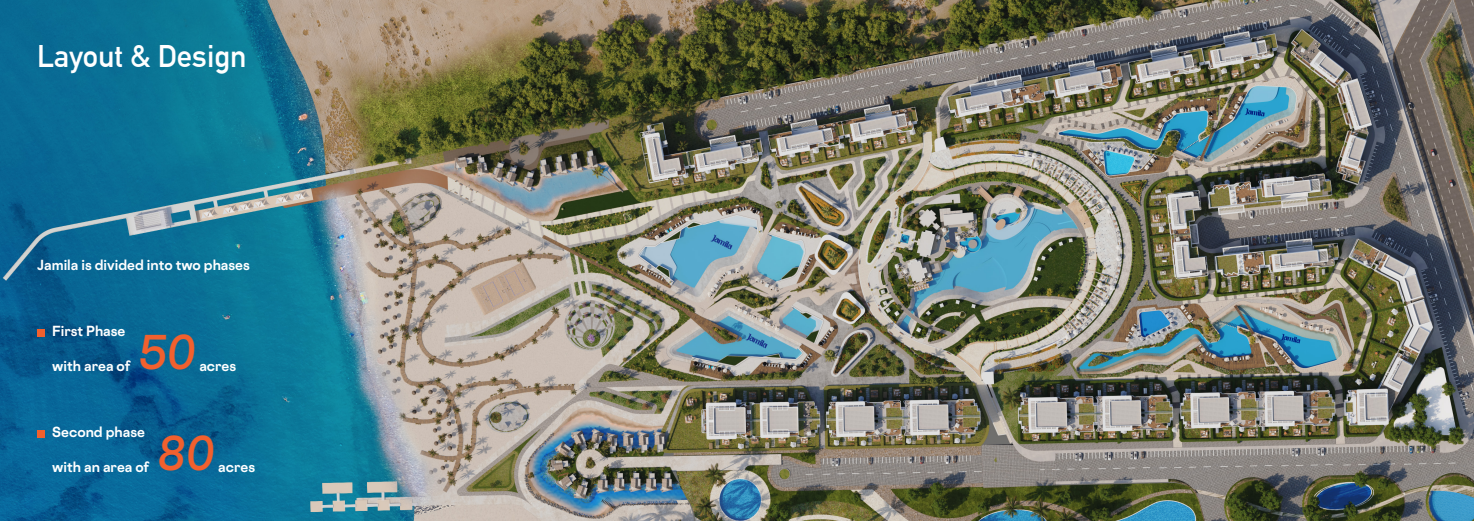
<style>
.page{position:relative;width:1474px;height:521px;background:#fff}
.page>*{position:absolute;margin:0;border:0;box-sizing:border-box;transform-origin:0 0}
.t1{font:italic 600 43.75px "Cosmica";color:#f1602e}
.Paragraph_Style_1{font:700 30.62px "DIN Alternate";color:#fff}
.t2{font:700 13.12px "Cosmica";color:#fff}
</style>
<div class="page">
<img style="left:0;top:0;width:1473px;height:521px">
<div style="left:37px;top:329px;width:8px;height:7px;background:#f1602e"></div>
<div style="left:37px;top:430px;width:8px;height:7px;background:#f1602e"></div>
<p class="Paragraph_Style_1" style="left:37px;top:33px;width:211px">Layout &amp; Design</p>
<p class="t2" style="left:37px;top:257px;width:214px">Jamila is divided into two phases</p>
<p class="t2" style="left:52px;top:323px;width:74px">First Phase</p>
<p class="t2" style="left:52px;top:358px;width:80px">with area of</p>
<p class="t1" style="left:139px;top:325px;width:58px">50</p>
<p class="t2" style="left:199px;top:358px;width:38px">acres</p>
<p class="t2" style="left:52px;top:423px;width:94px">Second phase</p>
<p class="t2" style="left:52px;top:458px;width:98px">with an area of</p>
<p class="t1" style="left:158px;top:425px;width:58px">80</p>
<p class="t2" style="left:218px;top:458px;width:38px">acres</p>
</div>
